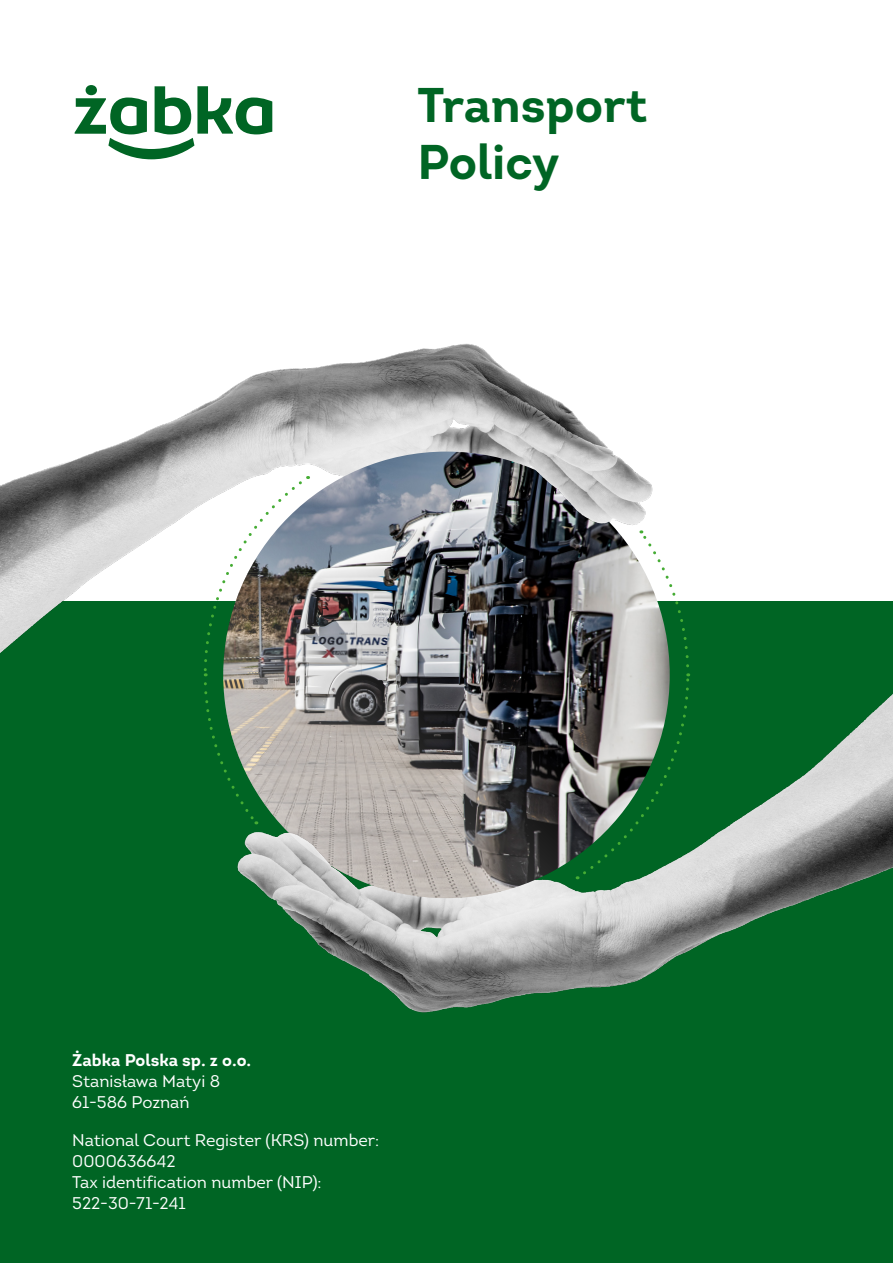
<style>
.page{position:relative;width:893px;height:1263px;background:#fff}
.page>*{position:absolute;margin:0;border:0;box-sizing:border-box;transform-origin:0 0}
.t1{font:700 48.6px/57.8px "Intro";color:#006524}
.t2{font:16.95px/21px "Intro";color:#fff}
.t3{font:700 16.95px "Intro";color:#fff}
</style>
<div class="page">
<div style="left:0;top:602px;width:893px;height:661px;background:#006524"></div>
<svg style="left:75px;top:85px;width:197px;height:74px"></svg>
<img style="left:0;top:343px;width:893px;height:286px">
<img style="left:0;top:629px;width:893px;height:384px">
<svg style="left:202px;top:476px;width:107px;height:348px"></svg>
<svg style="left:577px;top:530px;width:114px;height:349px"></svg>
<img style="left:536px;top:464px;width:102px;height:86px">
<img style="left:274px;top:817px;width:82px;height:74px">
<img style="left:223px;top:452px;width:447px;height:446px;border-radius:50%">
<h1 class="t1" style="left:417px;top:75px;width:232px">Transport<br>Policy</h1>
<p class="t3" style="left:72px;top:1049px;width:181px">Żabka Polska sp. z o.o.</p>
<p class="t2" style="left:72px;top:1070px;width:149px">Stanisława Matyi 8<br>61-586 Poznań</p>
<p class="t2" style="left:72px;top:1129px;width:308px">National Court Register (KRS) number:<br>0000636642<br>Tax identification number (NIP):<br>522-30-71-241</p>
</div>
